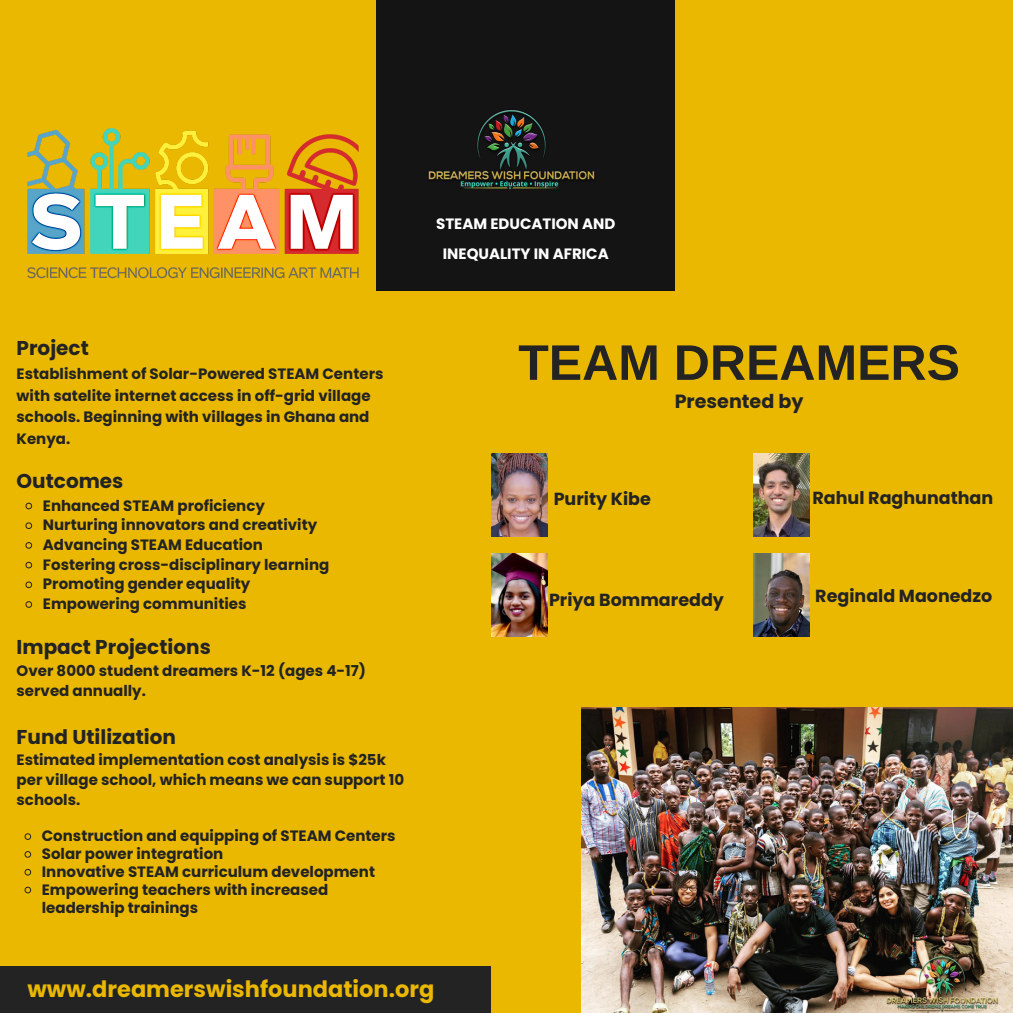
<style>
.page{position:relative;width:1013px;height:1013px;background:#fff}
.page>*{position:absolute;margin:0;border:0;box-sizing:border-box;transform-origin:0 0}
.t1{font:700 50px "Arimo";color:#232323}
.t2{font:700 22.5px "Poppins";color:#eab801}
.t3{font:700 20px "Poppins";color:#232323}
.t4{font:700 19.12px "Poppins";color:#232323}
.t5{font:700 17.5px "Poppins";color:#232323}
.t6{font:700 15px/21.5px "Poppins";color:#232323}
.t7{font:700 15px/30px "Poppins";color:#fff;text-align:center}
</style>
<div class="page">
<div style="left:0;top:0;width:1012px;height:1012px;background:#eab801"></div>
<div style="left:0;top:966px;width:490px;height:46px;background:#232323"></div>
<div style="left:377px;top:0;width:298px;height:291px;background:#141414"></div>
<img style="left:581px;top:707px;width:431px;height:305px">
<svg style="left:25px;top:502px;width:8px;height:8px"></svg>
<svg style="left:25px;top:522px;width:8px;height:7px"></svg>
<svg style="left:25px;top:542px;width:8px;height:7px"></svg>
<svg style="left:25px;top:561px;width:8px;height:8px"></svg>
<svg style="left:25px;top:581px;width:8px;height:7px"></svg>
<svg style="left:25px;top:601px;width:8px;height:7px"></svg>
<svg style="left:24px;top:833px;width:8px;height:7px"></svg>
<svg style="left:24px;top:851px;width:8px;height:7px"></svg>
<svg style="left:24px;top:868px;width:8px;height:8px"></svg>
<svg style="left:24px;top:886px;width:8px;height:8px"></svg>
<img style="left:491px;top:454px;width:56px;height:82px">
<img style="left:491px;top:553px;width:56px;height:83px">
<img style="left:753px;top:454px;width:56px;height:82px">
<img style="left:753px;top:553px;width:56px;height:83px">
<img style="left:27px;top:128px;width:332px;height:151px">
<p class="t3" style="left:17px;top:334px;width:74px">Project</p>
<p class="t6" style="left:17px;top:363px;width:368px">Establishment of Solar-Powered STEAM Centers with satelite internet access in off-grid village schools. Beginning with villages in Ghana and Kenya.</p>
<p class="t3" style="left:17px;top:467px;width:108px">Outcomes</p>
<p class="t6" style="left:43px;top:494px;width:223px">Enhanced STEAM proficiency</p>
<p class="t6" style="left:43px;top:514px;width:276px">Nurturing innovators and creativity</p>
<p class="t6" style="left:43px;top:534px;width:221px">Advancing STEAM Education</p>
<p class="t6" style="left:43px;top:554px;width:288px">Fostering cross-disciplinary learning</p>
<p class="t6" style="left:43px;top:573px;width:209px">Promoting gender equality</p>
<p class="t6" style="left:43px;top:593px;width:205px">Empowering communities</p>
<p class="t3" style="left:17px;top:633px;width:196px">Impact Projections</p>
<p class="t6" style="left:17px;top:661px;width:351px;line-height:19.8px">Over 8000 student dreamers K-12 (ages 4-17) served annually.</p>
<p class="t3" style="left:17px;top:722px;width:161px">Fund Utilization</p>
<p class="t6" style="left:17px;top:750px;width:389px;line-height:19.8px">Estimated implementation cost analysis is $25k per village school, which means we can support 10 schools.</p>
<p class="t6" style="left:42px;top:825px;width:355px">Construction and equipping of STEAM Centers</p>
<p class="t6" style="left:42px;top:843px;width:183px">Solar power integration</p>
<p class="t6" style="left:42px;top:860px;width:335px">Innovative STEAM curriculum development</p>
<p class="t6" style="left:42px;top:880px;width:288px;line-height:17.8px">Empowering teachers with increased leadership trainings</p>
<p class="t7" style="left:436px;top:208px;width:181px">STEAM EDUCATION AND<br>INEQUALITY IN AFRICA</p>
<p class="t1" style="left:518px;top:334px;width:443px">TEAM DREAMERS</p>
<p class="t4" style="left:674px;top:388px;width:130px">Presented by</p>
<p class="t5" style="left:553px;top:487px;width:99px">Purity Kibe</p>
<p class="t5" style="left:812px;top:486px;width:182px">Rahul Raghunathan</p>
<p class="t5" style="left:549px;top:587px;width:176px">Priya Bommareddy</p>
<p class="t5" style="left:815px;top:584px;width:178px">Reginald Maonedzo</p>
<p class="t2" style="left:27px;top:973px;width:408px">www.dreamerswishfoundation.org</p>
</div>
